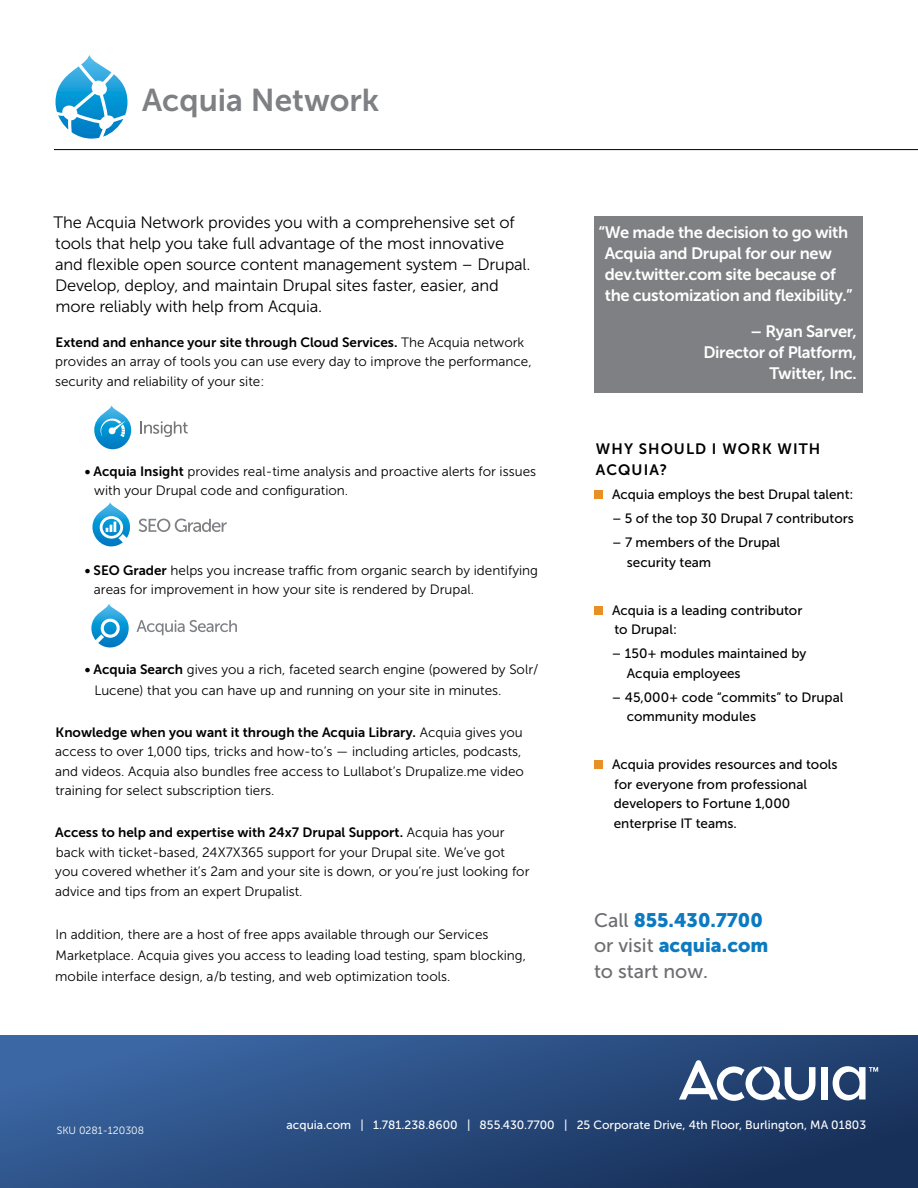
<style>
.page{position:relative;width:918px;height:1188px;background:#fff}
.page>*{position:absolute;margin:0;border:0;box-sizing:border-box;transform-origin:0 0}
.t1{font:31.5px "Museo Sans 700";color:#7e8083}
.t2{font:19.5px/25.5px "Museo Sans 900";color:#0b7ac0}
.t3{font:19.5px "Museo Sans 500";color:#6d6e71}
.t4{font:16.5px/21px "Museo Sans 300";letter-spacing:-.01em;color:#000}
.t5{font:16.5px/21px "Museo Sans 700";letter-spacing:-.02em;color:#fff}
.t6{font:15px "Museo Sans 700";letter-spacing:.07em;color:#000}
.t7{font:13.5px/19.5px "Museo Sans 300";color:#000}
.t8{font:13.5px/19.5px "Museo Sans 500";color:#000}
.t9{font:13.5px "Museo Sans 700";color:#000}
.t10{font:12px "Museo Sans 500";color:#fff}
.t11{font:10.5px "Museo Sans 300";color:#fff}
.s1{font-family:"Museo Sans 300"}
.s2{font-family:"Museo Sans 700"}
.s3{font-family:"Museo Sans 500";color:#6d6e71}
</style>
<div class="page">
<div style="left:595px;top:216px;width:268px;height:176px;background:#7e8083"></div>
<svg style="left:0;top:1035px;width:918px;height:153px;background:#294b7e"></svg>
<div style="left:822px;top:1067px;width:6px;height:33px;background:#fff"></div>
<svg style="left:833px;top:1066px;width:45px;height:34px"></svg>
<svg style="left:679px;top:1060px;width:136px;height:41px"></svg>
<hr style="left:54px;top:149px;width:864px;height:1px;background:#000">
<div style="left:594px;top:490px;width:9px;height:9px;background:#e69025"></div>
<div style="left:594px;top:606px;width:9px;height:9px;background:#e69025"></div>
<div style="left:594px;top:760px;width:9px;height:9px;background:#e69025"></div>
<svg style="left:56px;top:55px;width:72px;height:84px"></svg>
<svg style="left:137px;top:620px;width:100px;height:15px"></svg>
<svg style="left:91px;top:604px;width:38px;height:44px"></svg>
<svg style="left:94px;top:405px;width:37px;height:44px"></svg>
<svg style="left:140px;top:421px;width:48px;height:16px"></svg>
<svg style="left:92px;top:502px;width:38px;height:44px"></svg>
<svg style="left:139px;top:519px;width:88px;height:13px"></svg>
<h1 class="t1" style="left:142px;top:83px;width:239px">Acquia Network</h1>
<p class="t4" style="left:54px;top:212px;width:478px">The Acquia Network provides you with a comprehensive set of tools that help you take full advantage of the most innovative and flexible open source content management system – Drupal.<br>Develop, deploy, and maintain Drupal sites faster, easier, and more reliably with help from Acquia.</p>
<p class="t9" style="left:56px;top:335px;width:470px">Extend and enhance your site through Cloud Services. <span class="s1">The Acquia network</span></p>
<p class="t7" style="left:55px;top:352px;width:478px">provides an array of tools you can use every day to improve the performance, security and reliability of your site:</p>
<p class="t7" style="left:94px;top:462px;width:443px;text-indent:-10px"><span class="s2">• Acquia Insight</span> provides real-time analysis and proactive alerts for issues with your Drupal code and configuration.</p>
<p class="t7" style="left:94px;top:561px;width:446px;text-indent:-9px"><span class="s2">• SEO Grader</span> helps you increase traffic from organic search by identifying areas for improvement in how your site is rendered by Drupal.</p>
<p class="t7" style="left:94px;top:659px;width:446px;line-height:21px;text-indent:-10px"><span class="s2">• Acquia Search</span> gives you a rich, faceted search engine (powered by Solr/<br>Lucene) that you can have up and running on your site in minutes.</p>
<p class="t9" style="left:56px;top:725px;width:469px">Knowledge when you want it through the Acquia Library. <span class="s1">Acquia gives you</span></p>
<p class="t7" style="left:55px;top:742px;width:470px">access to over 1,000 tips, tricks and how-to’s — including articles, podcasts, and videos. Acquia also bundles free access to Lullabot’s Drupalize.me video training for select subscription tiers.</p>
<p class="t9" style="left:55px;top:825px;width:451px">Access to help and expertise with 24x7 Drupal Support. <span class="s1">Acquia has your</span></p>
<p class="t7" style="left:55px;top:843px;width:476px">back with ticket-based, 24X7X365 support for your Drupal site. We’ve got you covered whether it’s 2am and your site is down, or you’re just looking for advice and tips from an expert Drupalist.</p>
<p class="t7" style="left:55px;top:924px;width:472px;line-height:21px">In addition, there are a host of free apps available through our Services<br>Marketplace. Acquia gives you access to leading load testing, spam blocking, mobile interface design, a/b testing, and web optimization tools.</p>
<p class="t5" style="left:605px;top:222px;width:250px;text-indent:-6px">“We made the decision to go with<br>Acquia and Drupal for our new dev.twitter.com site because of the customization and flexibility.”</p>
<p class="t5" style="left:703px;top:321px;width:155px;text-align:right">– Ryan Sarver,<br>Director of Platform,<br>Twitter, Inc.</p>
<p class="t6" style="left:596px;top:441px;width:98px">Why should</p>
<p class="t6" style="left:712px;top:441px;width:18px">I wo</p>
<p class="t6" style="left:751px;top:441px;width:21px">rkwi</p>
<p class="t6" style="left:799px;top:441px;width:23px">th</p>
<p class="t6" style="left:596px;top:462px;width:73px">Acquia?</p>
<p class="t8" style="left:612px;top:485px;width:243px">Acquia employs the best Drupal talent:</p>
<p class="t8" style="left:612px;top:509px;width:244px">– 5 of the top 30 Drupal 7 contributors</p>
<p class="t8" style="left:627px;top:533px;width:155px;text-indent:-15px">– 7 members of the Drupal security team</p>
<p class="t8" style="left:612px;top:600px;width:192px">Acquia is a leading contributor to Drupal:</p>
<p class="t8" style="left:627px;top:644px;width:181px;text-indent:-15px">– 150+ modules maintained by<br>Acquia employees</p>
<p class="t8" style="left:627px;top:687px;width:218px;text-indent:-15px">– 45,000+ code “commits” to Drupal community modules</p>
<p class="t8" style="left:612px;top:755px;width:227px">Acquia provides resources and tools for everyone from professional developers to Fortune 1,000 enterprise IT teams.</p>
<h2 class="t2" style="left:594px;top:907px;width:176px"><span class="s3">Call</span> 855.430.7700 <span class="s3">or visit</span> acquia.com</h2>
<h2 class="t3" style="left:594px;top:961px;width:115px">to start now.</h2>
<p class="t11" style="left:57px;top:1125px;width:89px">SKU 0281-120308</p>
<p class="t10" style="left:287px;top:1118px;width:581px">acquia.com | 1.781.238.8600 | 855.430.7700 | 25 Corporate Drive, 4th Floor, Burlington, MA 01803</p>
</div>
